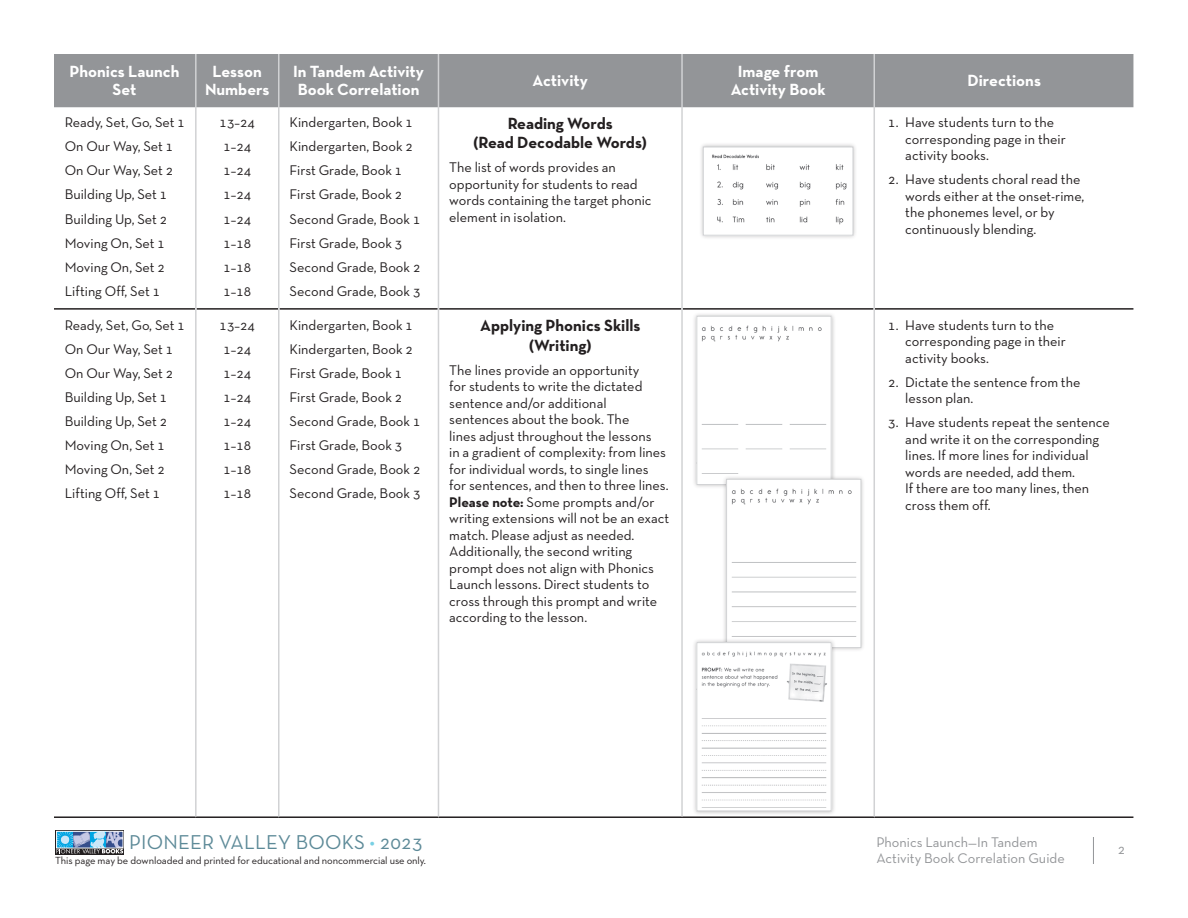
<style>
.page{position:relative;width:1188px;height:918px;background:#fff}
.page>*{position:absolute;margin:0;border:0;box-sizing:border-box;transform-origin:0 0}
.t1{font:20.4px "Neutra Text TF";letter-spacing:.01em;color:#5d8a98}
.Header_KO{font:700 16.5px/18px "Neutra Text TF";color:#fff;text-align:center}
.Body_Text_Centered{font:700 16.5px/19.5px "Neutra Text TF";color:#231f20;text-align:center}
.Body_Text{font:14.25px/16.5px "Neutra Text TF";color:#231f20}
.Body_Text_Centered-2{font:14.25px "Neutra Text TF";color:#231f20}
.t2{font:14.25px/16.5px "Neutra Text TF";color:#939598}
.t3{font:10.5px "Neutra Text TF";letter-spacing:-.005em;color:#231f20}
.s1{font-weight:700}
.s2{color:#79d0e4}
</style>
<div class="page">
<svg style="left:56px;top:830px;width:68px;height:24px"></svg>
<svg style="left:56px;top:833px;width:67px;height:21px"></svg>
<div style="left:56px;top:831px;width:67px;height:17px;border:1px solid #fff"></div>
<svg style="left:1093px;top:837px;width:1px;height:27px"></svg>
<div style="left:54px;top:54px;width:1079px;height:53px;background:#939598"></div>
<hr style="left:54px;top:308px;width:141px;height:2px;background:#231f20">
<hr style="left:197px;top:308px;width:81px;height:2px;background:#231f20">
<hr style="left:280px;top:308px;width:158px;height:2px;background:#231f20">
<hr style="left:439px;top:308px;width:242px;height:2px;background:#231f20">
<hr style="left:683px;top:308px;width:191px;height:2px;background:#231f20">
<hr style="left:875px;top:308px;width:258px;height:2px;background:#231f20">
<hr style="left:54px;top:816px;width:142px;height:2px;background:#231f20">
<hr style="left:196px;top:816px;width:83px;height:2px;background:#231f20">
<hr style="left:279px;top:816px;width:159px;height:2px;background:#231f20">
<hr style="left:438px;top:816px;width:244px;height:2px;background:#231f20">
<hr style="left:682px;top:816px;width:192px;height:2px;background:#231f20">
<hr style="left:874px;top:816px;width:259px;height:2px;background:#231f20">
<hr style="left:195px;top:107px;width:2px;height:202px;background:#d1d2d4">
<hr style="left:278px;top:107px;width:2px;height:202px;background:#d1d2d4">
<hr style="left:438px;top:107px;width:1px;height:202px;background:#d1d2d4">
<hr style="left:681px;top:107px;width:2px;height:202px;background:#d1d2d4">
<hr style="left:874px;top:107px;width:1px;height:202px;background:#d1d2d4">
<hr style="left:195px;top:309px;width:2px;height:507px;background:#d1d2d4">
<hr style="left:278px;top:309px;width:2px;height:507px;background:#d1d2d4">
<hr style="left:438px;top:309px;width:1px;height:507px;background:#d1d2d4">
<hr style="left:681px;top:309px;width:2px;height:507px;background:#d1d2d4">
<hr style="left:874px;top:309px;width:1px;height:507px;background:#d1d2d4">
<hr style="left:195px;top:54px;width:2px;height:53px;background:#d1d2d4">
<hr style="left:278px;top:54px;width:2px;height:53px;background:#d1d2d4">
<hr style="left:438px;top:54px;width:1px;height:53px;background:#d1d2d4">
<hr style="left:681px;top:54px;width:2px;height:53px;background:#d1d2d4">
<hr style="left:874px;top:54px;width:1px;height:53px;background:#d1d2d4">
<div style="left:699px;top:143px;width:159px;height:97px;background:#231f20;opacity:.3"></div>
<img style="left:705px;top:149px;width:146px;height:84px">
<div style="left:703px;top:147px;width:150px;height:88px;border:1px solid #d1d2d4"></div>
<div style="left:692px;top:312px;width:144px;height:177px;background:#231f20;opacity:.3"></div>
<img style="left:699px;top:318px;width:130px;height:165px">
<div style="left:697px;top:316px;width:134px;height:169px;border:1px solid #d1d2d4"></div>
<div style="left:722px;top:475px;width:144px;height:177px;background:#231f20;opacity:.3"></div>
<img style="left:728px;top:481px;width:131px;height:165px">
<div style="left:726px;top:479px;width:135px;height:169px;border:1px solid #d1d2d4"></div>
<div style="left:692px;top:638px;width:144px;height:178px;background:#231f20;opacity:.3"></div>
<img style="left:699px;top:644px;width:130px;height:165px">
<div style="left:697px;top:642px;width:134px;height:169px;border:1px solid #d1d2d4"></div>
<p class="Header_KO" style="left:70px;top:62px;width:112px">Phonics Launch<br>Set</p>
<p class="Header_KO" style="left:205px;top:62px;width:66px">Lesson<br>Numbers</p>
<p class="Header_KO" style="left:293px;top:62px;width:132px;text-align:left">In Tandem Activity<br>Book Correlation</p>
<p class="Header_KO" style="left:533px;top:71px;width:57px">Activity</p>
<p class="Header_KO" style="left:731px;top:62px;width:96px">Image from<br>Activity Book</p>
<p class="Header_KO" style="left:968px;top:71px;width:75px">Directions</p>
<p class="Body_Text" style="left:65px;top:114px;width:122px">Ready, Set, Go, Set 1</p>
<p class="Body_Text" style="left:65px;top:138px;width:110px">On Our Way, Set 1</p>
<p class="Body_Text" style="left:65px;top:162px;width:110px">On Our Way, Set 2</p>
<p class="Body_Text" style="left:65px;top:186px;width:104px">Building Up, Set 1</p>
<p class="Body_Text" style="left:65px;top:210px;width:104px">Building Up, Set 2</p>
<p class="Body_Text" style="left:65px;top:234px;width:102px">Moving On, Set 1</p>
<p class="Body_Text" style="left:65px;top:258px;width:102px">Moving On, Set 2</p>
<p class="Body_Text" style="left:65px;top:282px;width:97px">Lifting Off, Set 1</p>
<p class="Body_Text_Centered" style="left:474px;top:113px;width:175px">Reading Words<br>(Read Decodable Words)</p>
<p class="Body_Text" style="left:449px;top:159px;width:204px">The list of words provides an opportunity for students to read words containing the target phonic element in isolation.</p>
<p class="Body_Text" style="left:905px;top:114px;width:162px;text-indent:-17px">1. Have students turn to the corresponding page in their activity books.</p>
<p class="Body_Text" style="left:905px;top:171px;width:181px;text-indent:-17px">2. Have students choral read the words either at the onset-rime, the phonemes level, or by continuously blending.</p>
<p class="Body_Text" style="left:290px;top:114px;width:125px">Kindergarten, Book 1</p>
<p class="Body_Text" style="left:290px;top:138px;width:125px">Kindergarten, Book 2</p>
<p class="Body_Text" style="left:290px;top:162px;width:114px">First Grade, Book 1</p>
<p class="Body_Text" style="left:290px;top:186px;width:114px">First Grade, Book 2</p>
<p class="Body_Text" style="left:290px;top:210px;width:132px">Second Grade, Book 1</p>
<p class="Body_Text" style="left:290px;top:234px;width:114px">First Grade, Book 3</p>
<p class="Body_Text" style="left:290px;top:258px;width:132px">Second Grade, Book 2</p>
<p class="Body_Text" style="left:290px;top:282px;width:132px">Second Grade, Book 3</p>
<p class="Body_Text_Centered-2" style="left:220px;top:114px;width:37px">13–24</p>
<p class="Body_Text_Centered-2" style="left:223px;top:138px;width:29px">1–24</p>
<p class="Body_Text_Centered-2" style="left:223px;top:162px;width:29px">1–24</p>
<p class="Body_Text_Centered-2" style="left:223px;top:186px;width:29px">1–24</p>
<p class="Body_Text_Centered-2" style="left:223px;top:210px;width:29px">1–24</p>
<p class="Body_Text_Centered-2" style="left:223px;top:234px;width:29px">1–18</p>
<p class="Body_Text_Centered-2" style="left:223px;top:258px;width:29px">1–18</p>
<p class="Body_Text_Centered-2" style="left:223px;top:282px;width:29px">1–18</p>
<p class="Body_Text" style="left:65px;top:316px;width:122px">Ready, Set, Go, Set 1</p>
<p class="Body_Text" style="left:65px;top:340px;width:110px">On Our Way, Set 1</p>
<p class="Body_Text" style="left:65px;top:364px;width:110px">On Our Way, Set 2</p>
<p class="Body_Text" style="left:65px;top:388px;width:104px">Building Up, Set 1</p>
<p class="Body_Text" style="left:65px;top:413px;width:104px">Building Up, Set 2</p>
<p class="Body_Text" style="left:65px;top:437px;width:102px">Moving On, Set 1</p>
<p class="Body_Text" style="left:65px;top:461px;width:102px">Moving On, Set 2</p>
<p class="Body_Text" style="left:65px;top:485px;width:97px">Lifting Off, Set 1</p>
<p class="Body_Text_Centered-2" style="left:220px;top:316px;width:37px">13–24</p>
<p class="Body_Text_Centered-2" style="left:223px;top:340px;width:29px">1–24</p>
<p class="Body_Text_Centered-2" style="left:223px;top:364px;width:29px">1–24</p>
<p class="Body_Text_Centered-2" style="left:223px;top:388px;width:29px">1–24</p>
<p class="Body_Text_Centered-2" style="left:223px;top:412px;width:29px">1–24</p>
<p class="Body_Text_Centered-2" style="left:223px;top:436px;width:29px">1–18</p>
<p class="Body_Text_Centered-2" style="left:223px;top:461px;width:29px">1–18</p>
<p class="Body_Text_Centered-2" style="left:223px;top:485px;width:29px">1–18</p>
<p class="Body_Text" style="left:290px;top:316px;width:125px">Kindergarten, Book 1</p>
<p class="Body_Text" style="left:290px;top:340px;width:125px">Kindergarten, Book 2</p>
<p class="Body_Text" style="left:290px;top:364px;width:114px">First Grade, Book 1</p>
<p class="Body_Text" style="left:290px;top:388px;width:114px">First Grade, Book 2</p>
<p class="Body_Text" style="left:290px;top:413px;width:132px">Second Grade, Book 1</p>
<p class="Body_Text" style="left:290px;top:437px;width:114px">First Grade, Book 3</p>
<p class="Body_Text" style="left:290px;top:461px;width:132px">Second Grade, Book 2</p>
<p class="Body_Text" style="left:290px;top:485px;width:132px">Second Grade, Book 3</p>
<p class="Body_Text_Centered" style="left:480px;top:316px;width:162px">Applying Phonics Skills (Writing)</p>
<p class="Body_Text" style="left:449px;top:361px;width:222px">The lines provide an opportunity<br>for students to write the dictated sentence and/or additional sentences about the book. The<br>lines adjust throughout the lessons<br>in a gradient of complexity: from lines for individual words, to single lines<br>for sentences, and then to three lines.<br><span class="s1">Please note:</span> Some prompts and/or writing extensions will not be an exact match. Please adjust as needed.<br>Additionally, the second writing prompt does not align with Phonics Launch lessons. Direct students to cross through this prompt and write according to the lesson.</p>
<h1 class="t1" style="left:129px;top:830px;width:295px">PIONEER VALLEY BOOKS <span class="s2">•</span> 2023</h1>
<p class="t3" style="left:55px;top:854px;width:372px">This page may be downloaded and printed for educational and noncommercial use only.</p>
<p class="Body_Text" style="left:905px;top:316px;width:162px;text-indent:-17px">1. Have students turn to the corresponding page in their activity books.</p>
<p class="Body_Text" style="left:905px;top:373px;width:177px;text-indent:-17px">2. Dictate the sentence from the lesson plan.</p>
<p class="Body_Text" style="left:905px;top:414px;width:206px;text-indent:-17px">3. Have students repeat the sentence and write it on the corresponding lines. If more lines for individual words are needed, add them.<br>If there are too many lines, then cross them off.</p>
<p class="t2" style="left:876px;top:834px;width:190px">Phonics Launch—In Tandem<br>Activity Book Correlation Guide</p>
<p class="t2" style="left:1118px;top:841px;width:9px">2</p>
</div>
